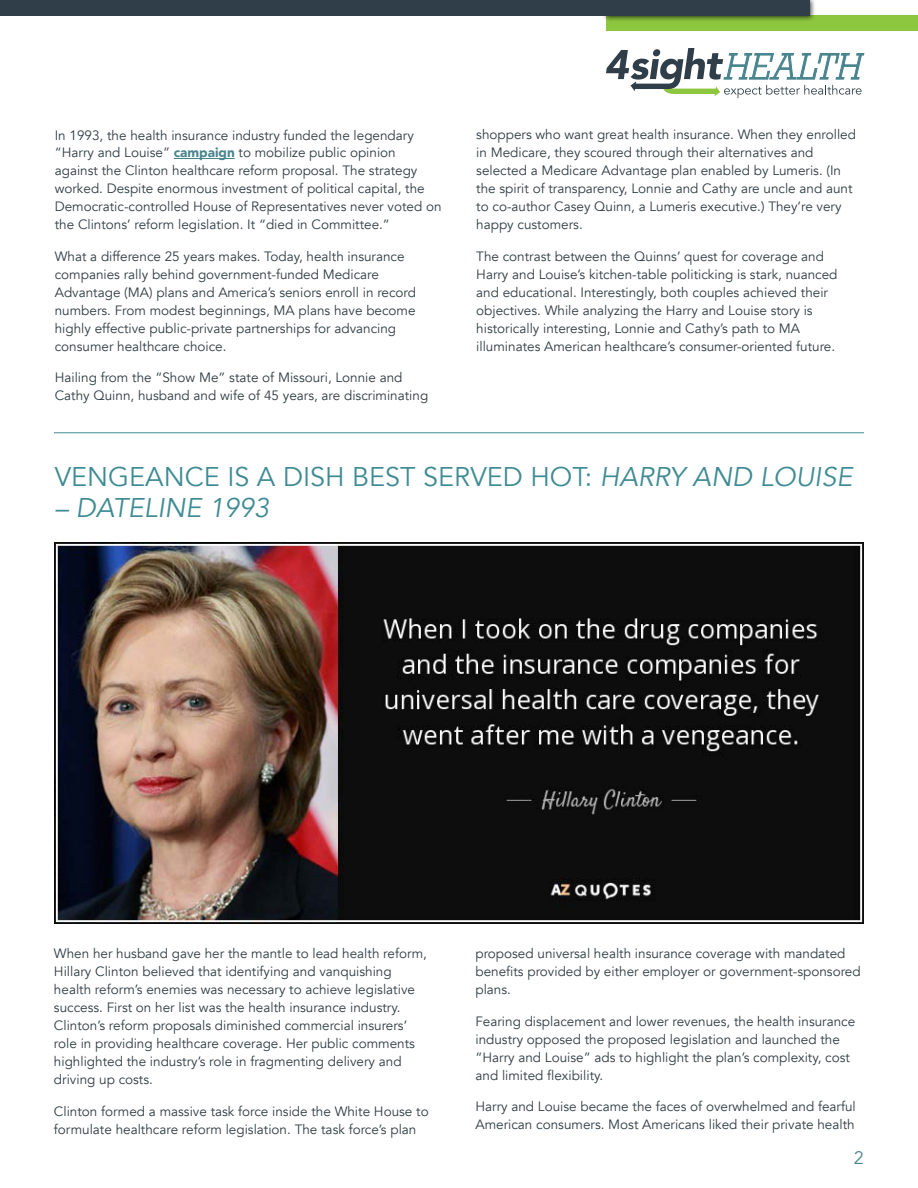
<style>
.page{position:relative;width:918px;height:1188px;background:#fff}
.page>*{position:absolute;margin:0;border:0;box-sizing:border-box;transform-origin:0 0}
.t1{font:27px "Avenir";color:#3e8b94}
.t2{font:italic 27px "Avenir";color:#3e8b94}
.t3{font:18px "Avenir";color:#49858e}
.t4{font:13.5px/18px "Avenir";color:#303c42}
.s1{font-weight:900;color:#49858e}
.s2{font-style:italic}
</style>
<div class="page">
<svg style="left:606px;top:48px;width:258px;height:50px"></svg>
<div style="left:606px;top:16px;width:312px;height:15px;background:#8dc63f"></div>
<div style="left:602px;top:0;width:214px;height:22px;background:#000;opacity:.75"></div>
<div style="left:0;top:0;width:810px;height:16px;background:#303e49"></div>
<hr style="left:174px;top:158px;width:61px;height:1px;background:#49858e">
<hr style="left:54px;top:433px;width:810px;height:1px;background:#3e8b94">
<img style="left:54px;top:543px;width:810px;height:381px">
<p class="t4" style="left:55px;top:126px;width:388px">In 1993, the health insurance industry funded the legendary “Harry and Louise” <span class="s1">campaign</span> to mobilize public opinion against the Clinton healthcare reform proposal. The strategy worked. Despite enormous investment of political capital, the Democratic-controlled House of Representatives never voted on the Clintons’ reform legislation. It “died in Committee.”</p>
<p class="t4" style="left:55px;top:248px;width:363px">What a difference 25 years makes. Today, health insurance companies rally behind government-funded Medicare Advantage (MA) plans and America’s seniors enroll in record numbers. From modest beginnings, MA plans have become highly effective public-private partnerships for advancing consumer healthcare choice.</p>
<p class="t4" style="left:55px;top:369px;width:375px">Hailing from the “Show Me” state of Missouri, Lonnie and<br>Cathy Quinn, husband and wife of 45 years, are discriminating</p>
<p class="t4" style="left:476px;top:126px;width:381px">shoppers who want great health insurance. When they enrolled in Medicare, they scoured through their alternatives and selected a Medicare Advantage plan enabled by Lumeris. (In the spirit of transparency, Lonnie and Cathy are uncle and aunt to co-author Casey Quinn, a Lumeris executive.) They’re very happy customers.</p>
<p class="t4" style="left:476px;top:248px;width:363px">The contrast between the Quinns’ quest for coverage and Harry and Louise’s kitchen-table politicking is stark, nuanced and educational. Interestingly, both couples achieved their objectives. While analyzing the Harry and Louise story is historically interesting, Lonnie and Cathy’s path to MA illuminates American healthcare’s consumer-oriented future.</p>
<h1 class="t1" style="left:55px;top:460px;width:799px">VENGEANCE IS A DISH BEST SERVED HOT: <span class="s2">HARRY AND LOUISE</span></h1>
<h1 class="t2" style="left:55px;top:492px;width:216px">– DATELINE 1993</h1>
<p class="t4" style="left:54px;top:945px;width:375px">When her husband gave her the mantle to lead health reform, Hillary Clinton believed that identifying and vanquishing health reform’s enemies was necessary to achieve legislative success. First on her list was the health insurance industry.<br>Clinton’s reform proposals diminished commercial insurers’ role in providing healthcare coverage. Her public comments highlighted the industry’s role in fragmenting delivery and driving up costs.</p>
<p class="t4" style="left:54px;top:1102px;width:376px">Clinton formed a massive task force inside the White House to formulate healthcare reform legislation. The task force’s plan</p>
<p class="t4" style="left:475px;top:945px;width:387px">proposed universal health insurance coverage with mandated benefits provided by either employer or government-sponsored plans.</p>
<p class="t4" style="left:475px;top:1012px;width:381px">Fearing displacement and lower revenues, the health insurance industry opposed the proposed legislation and launched the “Harry and Louise” ads to highlight the plan’s complexity, cost and limited flexibility.</p>
<p class="t4" style="left:475px;top:1098px;width:382px">Harry and Louise became the faces of overwhelmed and fearful<br>American consumers. Most Americans liked their private health</p>
<h2 class="t3" style="left:854px;top:1147px;width:12px">2</h2>
</div>
